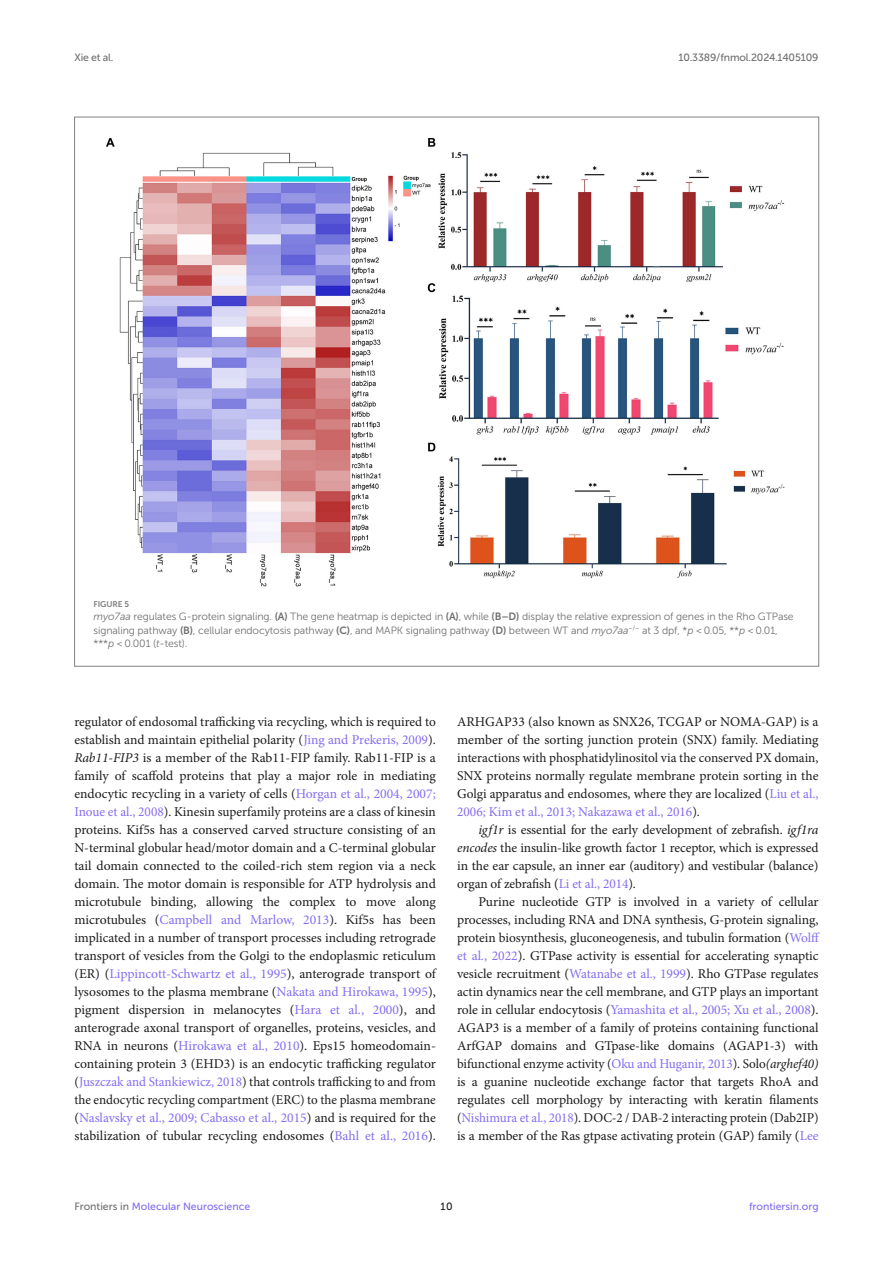
<style>
.page{position:relative;width:893px;height:1263px;background:#fff}
.page>*{position:absolute;margin:0;border:0;box-sizing:border-box;transform-origin:0 0}
.TEXT{font:13.5px/18px "Minion Pro";letter-spacing:-.005em;color:#1b1c1b;text-align:justify}
.FIG_LEG{font:10.5px/13.5px "Museo Sans 300";letter-spacing:-.01em;color:#706f70}
.t1{font:10.5px "Museo Sans 500";color:#856df0}
.t2{font:10.5px "Museo Sans 500";letter-spacing:-.015em;color:#706f70}
.t3{font:10.5px "Museo Sans 500";color:#1b1c1b}
.FIG_HD{font:8.25px "Museo Sans 700";letter-spacing:-.01em;color:#7e7f7f}
.s1{font-style:italic}
.s2{font-family:"Museo Sans 700"}
.s3{color:#856df0}
.s4{color:#706f70}
</style>
<div class="page">
<img style="left:106px;top:138px;width:679px;height:449px">
<p class="t2" style="left:74px;top:51px;width:41px">Xie et al.</p>
<p class="t2" style="left:678px;top:51px;width:142px">10.3389/fnmol.2024.1405109</p>
<p class="FIG_HD" style="left:94px;top:599px;width:37px">FIGURE 5</p>
<p class="FIG_LEG" style="left:94px;top:610px;width:702px"><span class="s1">myo7aa</span> regulates G-protein signaling. <span class="s2">(A)</span> The gene heatmap is depicted in <span class="s2">(A)</span>, while <span class="s2">(B–D)</span> display the relative expression of genes in the Rho GTPase signaling pathway <span class="s2">(B)</span>, cellular endocytosis pathway <span class="s2">(C)</span>, and MAPK signaling pathway <span class="s2">(D)</span> between WT and <span class="s1">myo7aa</span><sup>−</sup><sup>/</sup><sup>−</sup> at 3 dpf, *<span class="s1">p</span> &lt; 0.05, **<span class="s1">p</span> &lt; 0.01, ***<span class="s1">p</span> &lt; 0.001 (<span class="s1">t</span>-test).</p>
<p class="TEXT" style="left:74px;top:713px;width:363px">regulator of endosomal trafficking via recycling, which is required to establish and maintain epithelial polarity (<span class="s3">Jing and Prekeris, 2009</span>).<br><span class="s1">Rab11-FIP3</span> is a member of the Rab11-FIP family. Rab11-FIP is a family of scaffold proteins that play a major role in mediating endocytic recycling in a variety of cells (<span class="s3">Horgan et al., 2004, 2007; Inoue et al., 2008</span>). Kinesin superfamily proteins are a class of kinesin proteins. Kif5s has a conserved carved structure consisting of an N-terminal globular head/motor domain and a C-terminal globular tail domain connected to the coiled-rich stem region via a neck domain. The motor domain is responsible for ATP hydrolysis and microtubule binding, allowing the complex to move along microtubules (<span class="s3">Campbell and Marlow, 2013</span>). Kif5s has been implicated in a number of transport processes including retrograde transport of vesicles from the Golgi to the endoplasmic reticulum (ER) (<span class="s3">Lippincott-Schwartz et al., 1995</span>), anterograde transport of lysosomes to the plasma membrane (<span class="s3">Nakata and Hirokawa, 1995</span>), pigment dispersion in melanocytes (<span class="s3">Hara et al., 2000</span>), and anterograde axonal transport of organelles, proteins, vesicles, and RNA in neurons (<span class="s3">Hirokawa et al., 2010</span>). Eps15 homeodomain&shy;containing protein 3 (EHD3) is an endocytic trafficking regulator (<span class="s3">Juszczak and Stankiewicz, 2018</span>) that controls trafficking to and from the endocytic recycling compartment (ERC) to the plasma membrane (<span class="s3">Naslavsky et al., 2009; Cabasso et al., 2015</span>) and is required for the stabilization of tubular recycling endosomes (<span class="s3">Bahl et al., 2016</span>).</p>
<p class="TEXT" style="left:457px;top:713px;width:363px">ARHGAP33 (also known as SNX26, TCGAP or NOMA-GAP) is a member of the sorting junction protein (SNX) family. Mediating interactions with phosphatidylinositol via the conserved PX domain, SNX proteins normally regulate membrane protein sorting in the Golgi apparatus and endosomes, where they are localized (<span class="s3">Liu et al., 2006; Kim et al., 2013; Nakazawa et al., 2016</span>).</p>
<p class="TEXT" style="left:457px;top:821px;width:363px;text-indent:21px"><span class="s1">igf1r</span> is essential for the early development of zebrafish. <span class="s1">igf1ra encodes</span> the insulin-like growth factor 1 receptor, which is expressed in the ear capsule, an inner ear (auditory) and vestibular (balance) organ of zebrafish (<span class="s3">Li et al., 2014</span>).</p>
<p class="TEXT" style="left:457px;top:893px;width:364px;text-indent:21px">Purine nucleotide GTP is involved in a variety of cellular processes, including RNA and DNA synthesis, G-protein signaling, protein biosynthesis, gluconeogenesis, and tubulin formation (<span class="s3">Wolff et al., 2022</span>). GTPase activity is essential for accelerating synaptic vesicle recruitment (<span class="s3">Watanabe et al., 1999</span>). Rho GTPase regulates actin dynamics near the cell membrane, and GTP plays an important role in cellular endocytosis (<span class="s3">Yamashita et al., 2005; Xu et al., 2008</span>).<br>AGAP3 is a member of a family of proteins containing functional ArfGAP domains and GTpase-like domains (AGAP1-3) with bifunctional enzyme activity (<span class="s3">Oku and Huganir, 2013</span>). Solo<span class="s1">(arghef40) </span>is a guanine nucleotide exchange factor that targets RhoA and regulates cell morphology by interacting with keratin filaments (<span class="s3">Nishimura et al., 2018</span>). DOC-2 / DAB-2 interacting protein (Dab2IP) is a member of the Ras gtpase activating protein (GAP) family (<span class="s3">Lee</span></p>
<p class="t1" style="left:74px;top:1200px;width:177px"><span class="s4">Frontiers in</span> Molecular Neuroscience</p>
<p class="t3" style="left:440px;top:1200px;width:14px">10</p>
<p class="t1" style="left:749px;top:1200px;width:71px">frontiersin.org</p>
</div>
